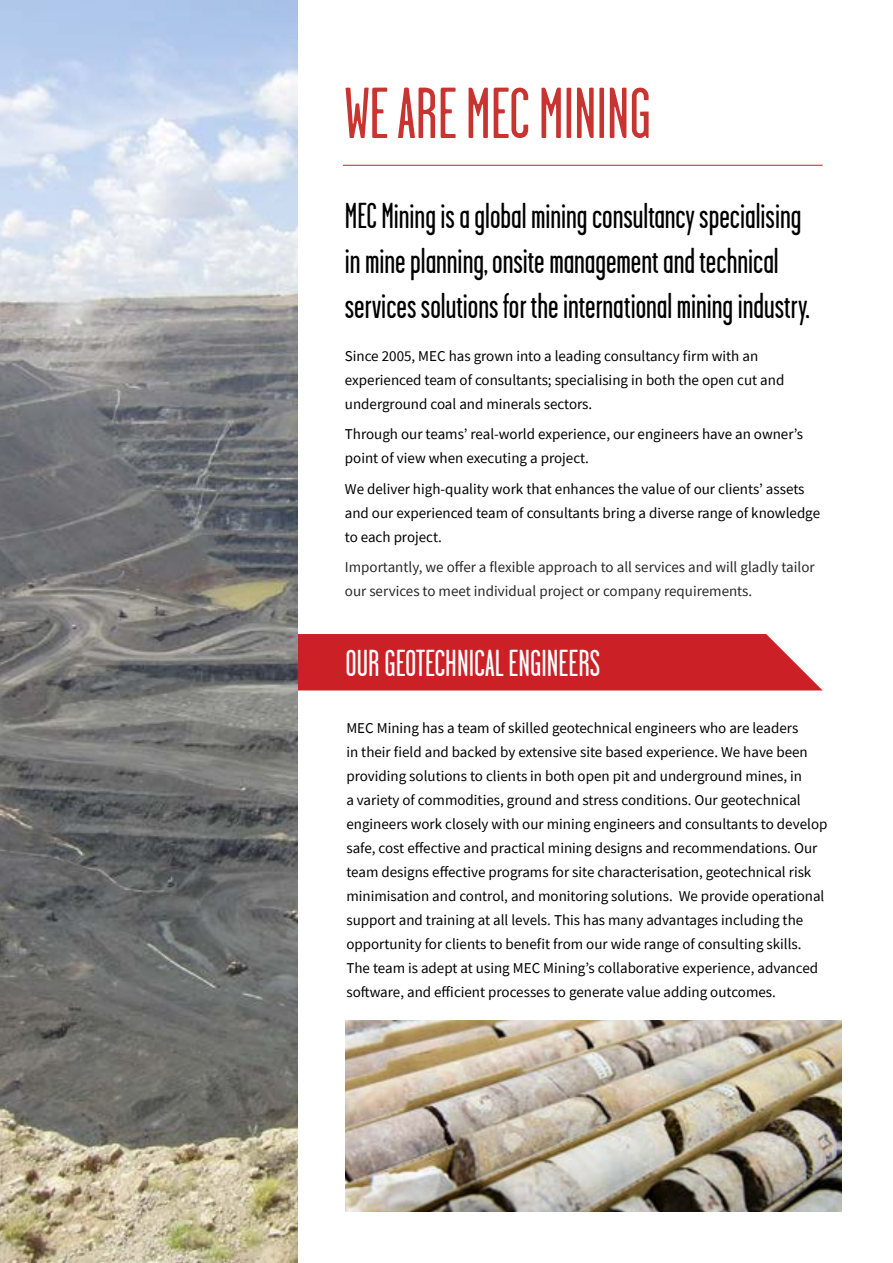
<style>
.page{position:relative;width:893px;height:1263px;background:#fff}
.page>*{position:absolute;margin:0;border:0;box-sizing:border-box;transform-origin:0 0}
.t1{font:72px "Garage Gothic";color:#c83430}
.t2{font:37.5px "Garage Gothic";color:#fff}
.t3{font:36px/45px "Garage Gothic";color:#000}
.t4{font:15px/24px "Source Sans Pro";color:#000}
.t5{font:15px/24px "Source Sans Pro";color:#292829}
</style>
<div class="page">
<div style="left:298px;top:634px;width:524px;height:56px;background:#cc2027"></div>
<hr style="left:343px;top:165px;width:480px;height:1px;background:#cc2027">
<img style="left:0;top:0;width:298px;height:1263px">
<img style="left:346px;top:1020px;width:496px;height:192px">
<h1 class="t1" style="left:345px;top:76px;width:308px">WE ARE MEC MINING</h1>
<h3 class="t3" style="left:345px;top:193px;width:466px">MEC Mining is a global mining consultancy specialising in mine planning, onsite management and technical services solutions for the international mining industry.</h3>
<p class="t4" style="left:345px;top:344px;width:441px">Since 2005, MEC has grown into a leading consultancy firm with an experienced team of consultants; specialising in both the open cut and underground coal and minerals sectors.</p>
<p class="t4" style="left:345px;top:422px;width:460px">Through our teams’ real-world experience, our engineers have an owner’s point of view when executing a project.</p>
<p class="t4" style="left:345px;top:476px;width:477px">We deliver high-quality work that enhances the value of our clients’ assets and our experienced team of consultants bring a diverse range of knowledge to each project.</p>
<p class="t5" style="left:345px;top:555px;width:471px">Importantly, we offer a flexible approach to all services and will gladly tailor our services to meet individual project or company requirements.</p>
<h2 class="t2" style="left:346px;top:644px;width:256px">OUR GEOTECHNICAL ENGINEERS</h2>
<p class="t4" style="left:346px;top:716px;width:483px">MEC Mining has a team of skilled geotechnical engineers who are leaders<br>in their field and backed by extensive site based experience. We have been providing solutions to clients in both open pit and underground mines, in<br>a variety of commodities, ground and stress conditions. Our geotechnical engineers work closely with our mining engineers and consultants to develop safe, cost effective and practical mining designs and recommendations. Our team designs effective programs for site characterisation, geotechnical risk minimisation and control, and monitoring solutions. We provide operational support and training at all levels. This has many advantages including the opportunity for clients to benefit from our wide range of consulting skills.<br>The team is adept at using MEC Mining’s collaborative experience, advanced software, and efficient processes to generate value adding outcomes.</p>
</div>
